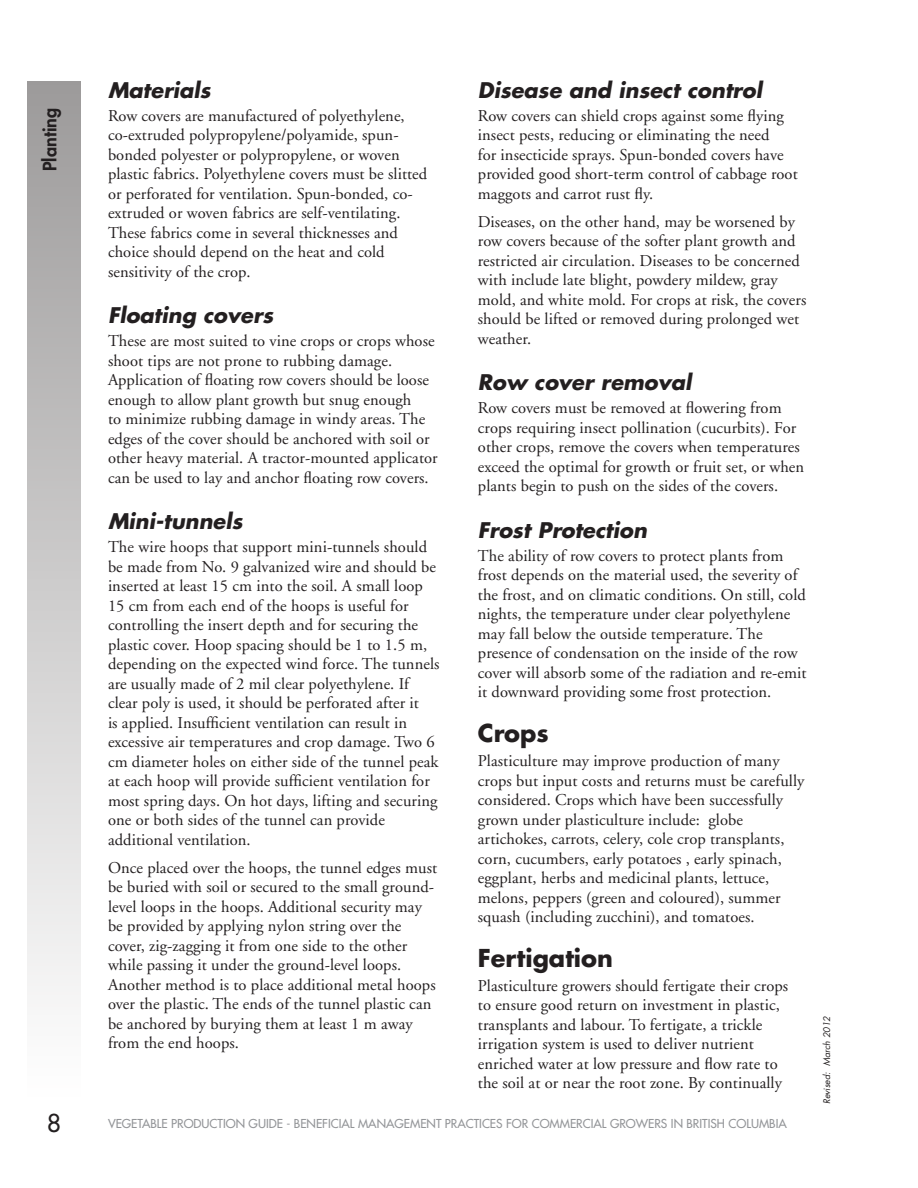
<style>
.page{position:relative;width:918px;height:1188px;background:#fff}
.page>*{position:absolute;margin:0;border:0;box-sizing:border-box;transform-origin:0 0}
.t1{font:700 24px "Futura";color:#231f20}
.t2{font:24px "Futura";color:#231f20}
.t3{font:italic 700 21px "Futura";color:#231f20}
.t4{font:800 18px "Futura";color:#231f20}
.t5{font:16.5px/19.5px "Adobe Garamond";letter-spacing:.005em;color:#231f20}
.t6{font:12px "Futura";color:#939598}
.t7{font:italic 9px "Futura";color:#231f20}
</style>
<div class="page">
<p class="t4" style="left:38px;top:171px;width:65px;rotate:-90deg">Planting</p>
<h1 class="t2" style="left:47px;top:1107px;width:15px">8</h1>
<p class="t3" style="left:108px;top:75px;width:104px">Materials</p>
<p class="t5" style="left:108px;top:106px;width:321px">Row covers are manufactured of polyethylene, co-extruded polypropylene/polyamide, spun&shy;bonded polyester or polypropylene, or woven plastic fabrics. Polyethylene covers must be slitted or perforated for ventilation. Spun-bonded, co&shy;extruded or woven fabrics are self-ventilating.<br>These fabrics come in several thicknesses and choice should depend on the heat and cold sensitivity of the crop.</p>
<p class="t3" style="left:108px;top:301px;width:167px">Floating covers</p>
<p class="t5" style="left:108px;top:332px;width:331px">These are most suited to vine crops or crops whose shoot tips are not prone to rubbing damage.<br>Application of floating row covers should be loose enough to allow plant growth but snug enough<br>to minimize rubbing damage in windy areas. The edges of the cover should be anchored with soil or other heavy material. A tractor-mounted applicator can be used to lay and anchor floating row covers.</p>
<p class="t3" style="left:108px;top:507px;width:136px">Mini-tunnels</p>
<p class="t5" style="left:108px;top:538px;width:333px">The wire hoops that support mini-tunnels should be made from No. 9 galvanized wire and should be inserted at least 15 cm into the soil. A small loop 15 cm from each end of the hoops is useful for controlling the insert depth and for securing the plastic cover. Hoop spacing should be 1 to 1.5 m, depending on the expected wind force. The tunnels are usually made of 2 mil clear polyethylene. If clear poly is used, it should be perforated after it<br>is applied. Insufficient ventilation can result in excessive air temperatures and crop damage. Two 6 cm diameter holes on either side of the tunnel peak at each hoop will provide sufficient ventilation for most spring days. On hot days, lifting and securing one or both sides of the tunnel can provide additional ventilation.</p>
<p class="t5" style="left:108px;top:858px;width:331px">Once placed over the hoops, the tunnel edges must be buried with soil or secured to the small ground&shy;level loops in the hoops. Additional security may be provided by applying nylon string over the cover, zig-zagging it from one side to the other while passing it under the ground-level loops.<br>Another method is to place additional metal hoops over the plastic. The ends of the tunnel plastic can be anchored by burying them at least 1 m away from the end hoops.</p>
<p class="t3" style="left:478px;top:75px;width:286px">Disease and insect control</p>
<p class="t5" style="left:478px;top:106px;width:321px">Row covers can shield crops against some flying insect pests, reducing or eliminating the need<br>for insecticide sprays. Spun-bonded covers have provided good short-term control of cabbage root maggots and carrot rust fly.</p>
<p class="t5" style="left:478px;top:212px;width:330px">Diseases, on the other hand, may be worsened by row covers because of the softer plant growth and restricted air circulation. Diseases to be concerned with include late blight, powdery mildew, gray mold, and white mold. For crops at risk, the covers should be lifted or removed during prolonged wet weather.</p>
<p class="t3" style="left:478px;top:368px;width:215px">Row cover removal</p>
<p class="t5" style="left:478px;top:399px;width:328px">Row covers must be removed at flowering from crops requiring insect pollination (cucurbits). For other crops, remove the covers when temperatures exceed the optimal for growth or fruit set, or when plants begin to push on the sides of the covers.</p>
<p class="t3" style="left:478px;top:516px;width:171px">Frost Protection</p>
<p class="t5" style="left:478px;top:546px;width:330px">The ability of row covers to protect plants from frost depends on the material used, the severity of the frost, and on climatic conditions. On still, cold nights, the temperature under clear polyethylene may fall below the outside temperature. The presence of condensation on the inside of the row cover will absorb some of the radiation and re-emit it downward providing some frost protection.</p>
<h1 class="t1" style="left:478px;top:717px;width:72px">Crops</h1>
<p class="t5" style="left:478px;top:752px;width:328px">Plasticulture may improve production of many crops but input costs and returns must be carefully considered. Crops which have been successfully grown under plasticulture include: globe artichokes, carrots, celery, cole crop transplants, corn, cucumbers, early potatoes , early spinach, eggplant, herbs and medicinal plants, lettuce, melons, peppers (green and coloured), summer squash (including zucchini), and tomatoes.</p>
<h1 class="t1" style="left:478px;top:941px;width:137px">Fertigation</h1>
<p class="t5" style="left:478px;top:976px;width:312px">Plasticulture growers should fertigate their crops to ensure good return on investment in plastic, transplants and labour. To fertigate, a trickle irrigation system is used to deliver nutrient enriched water at low pressure and flow rate to the soil at or near the root zone. By continually</p>
<p class="t6" style="left:108px;top:1116px;width:680px">VEGETABLE PRODUCTION GUIDE - BENEFICIAL MANAGEMENT PRACTICES FOR COMMERCIAL GROWERS IN BRITISH COLUMBIA</p>
<p class="t7" style="left:821px;top:1104px;width:90px;rotate:-90deg">Revised: March 2012</p>
</div>
